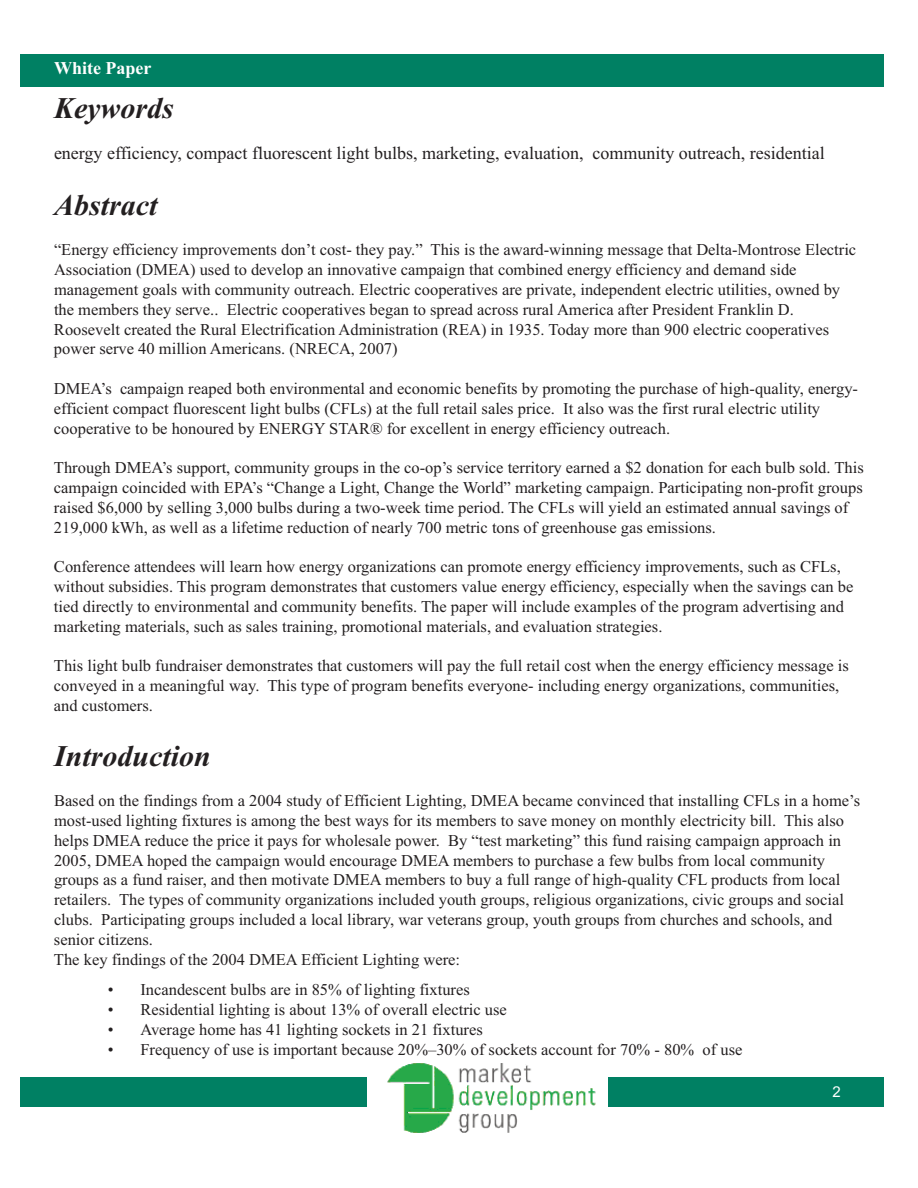
<style>
.page{position:relative;width:918px;height:1188px;background:#fff}
.page>*{position:absolute;margin:0;border:0;box-sizing:border-box;transform-origin:0 0}
.t1{font:italic 700 30px "Times New Roman";color:#231f20}
.t2{font:18px "Times New Roman";color:#231f20}
.t3{font:700 18px "Times New Roman";color:#fff}
.t4{font:16.5px/19.8px "Times New Roman";color:#231f20}
.t5{font:15px "Arial";color:#fff}
</style>
<div class="page">
<div style="left:20px;top:54px;width:864px;height:33px;background:#008063"></div>
<div style="left:20px;top:1077px;width:864px;height:30px;background:#008063"></div>
<div style="left:367px;top:1063px;width:241px;height:70px;background:#fff"></div>
<img style="left:387px;top:1063px;width:209px;height:70px">
<p class="t3" style="left:54px;top:57px;width:99px">White Paper</p>
<h1 class="t1" style="left:54px;top:90px;width:122px">Keywords</h1>
<p class="t2" style="left:54px;top:143px;width:772px">energy efficiency, compact fluorescent light bulbs, marketing, evaluation, community outreach, residential</p>
<h1 class="t1" style="left:54px;top:187px;width:105px">Abstract</h1>
<p class="t4" style="left:54px;top:240px;width:804px">“Energy efficiency improvements don’t cost- they pay.” This is the award-winning message that Delta-Montrose Electric Association (DMEA) used to develop an innovative campaign that combined energy efficiency and demand side management goals with community outreach. Electric cooperatives are private, independent electric utilities, owned by the members they serve.. Electric cooperatives began to spread across rural America after President Franklin D.<br>Roosevelt created the Rural Electrification Administration (REA) in 1935. Today more than 900 electric cooperatives power serve 40 million Americans. (NRECA, 2007)</p>
<p class="t4" style="left:54px;top:378px;width:806px">DMEA’s campaign reaped both environmental and economic benefits by promoting the purchase of high-quality, energy&shy;efficient compact fluorescent light bulbs (CFLs) at the full retail sales price. It also was the first rural electric utility cooperative to be honoured by ENERGY STAR® for excellent in energy efficiency outreach.</p>
<p class="t4" style="left:54px;top:458px;width:811px">Through DMEA’s support, community groups in the co-op’s service territory earned a $2 donation for each bulb sold. This campaign coincided with EPA’s “Change a Light, Change the World” marketing campaign. Participating non-profit groups raised $6,000 by selling 3,000 bulbs during a two-week time period. The CFLs will yield an estimated annual savings of 219,000 kWh, as well as a lifetime reduction of nearly 700 metric tons of greenhouse gas emissions.</p>
<p class="t4" style="left:54px;top:557px;width:801px">Conference attendees will learn how energy organizations can promote energy efficiency improvements, such as CFLs, without subsidies. This program demonstrates that customers value energy efficiency, especially when the savings can be tied directly to environmental and community benefits. The paper will include examples of the program advertising and marketing materials, such as sales training, promotional materials, and evaluation strategies.</p>
<p class="t4" style="left:54px;top:656px;width:796px">This light bulb fundraiser demonstrates that customers will pay the full retail cost when the energy efficiency message is conveyed in a meaningful way. This type of program benefits everyone- including energy organizations, communities, and customers.</p>
<h1 class="t1" style="left:54px;top:738px;width:158px">Introduction</h1>
<p class="t4" style="left:54px;top:791px;width:808px">Based on the findings from a 2004 study of Efficient Lighting, DMEA became convinced that installing CFLs in a home’s most-used lighting fixtures is among the best ways for its members to save money on monthly electricity bill. This also helps DMEA reduce the price it pays for wholesale power. By “test marketing” this fund raising campaign approach in 2005, DMEA hoped the campaign would encourage DMEA members to purchase a few bulbs from local community groups as a fund raiser, and then motivate DMEA members to buy a full range of high-quality CFL products from local retailers. The types of community organizations included youth groups, religious organizations, civic groups and social clubs. Participating groups included a local library, war veterans group, youth groups from churches and schools, and senior citizens.<br>The key findings of the 2004 DMEA Efficient Lighting were:</p>
<p class="t4" style="left:108px;top:980px;width:363px">• Incandescent bulbs are in 85% of lighting fixtures</p>
<p class="t4" style="left:108px;top:999px;width:400px">• Residential lighting is about 13% of overall electric use</p>
<p class="t4" style="left:108px;top:1019px;width:376px">• Average home has 41 lighting sockets in 21 fixtures</p>
<p class="t4" style="left:108px;top:1039px;width:636px">• Frequency of use is important because 20%–30% of sockets account for 70% - 80% of use</p>
<p class="t5" style="left:833px;top:1083px;width:10px">2</p>
</div>
